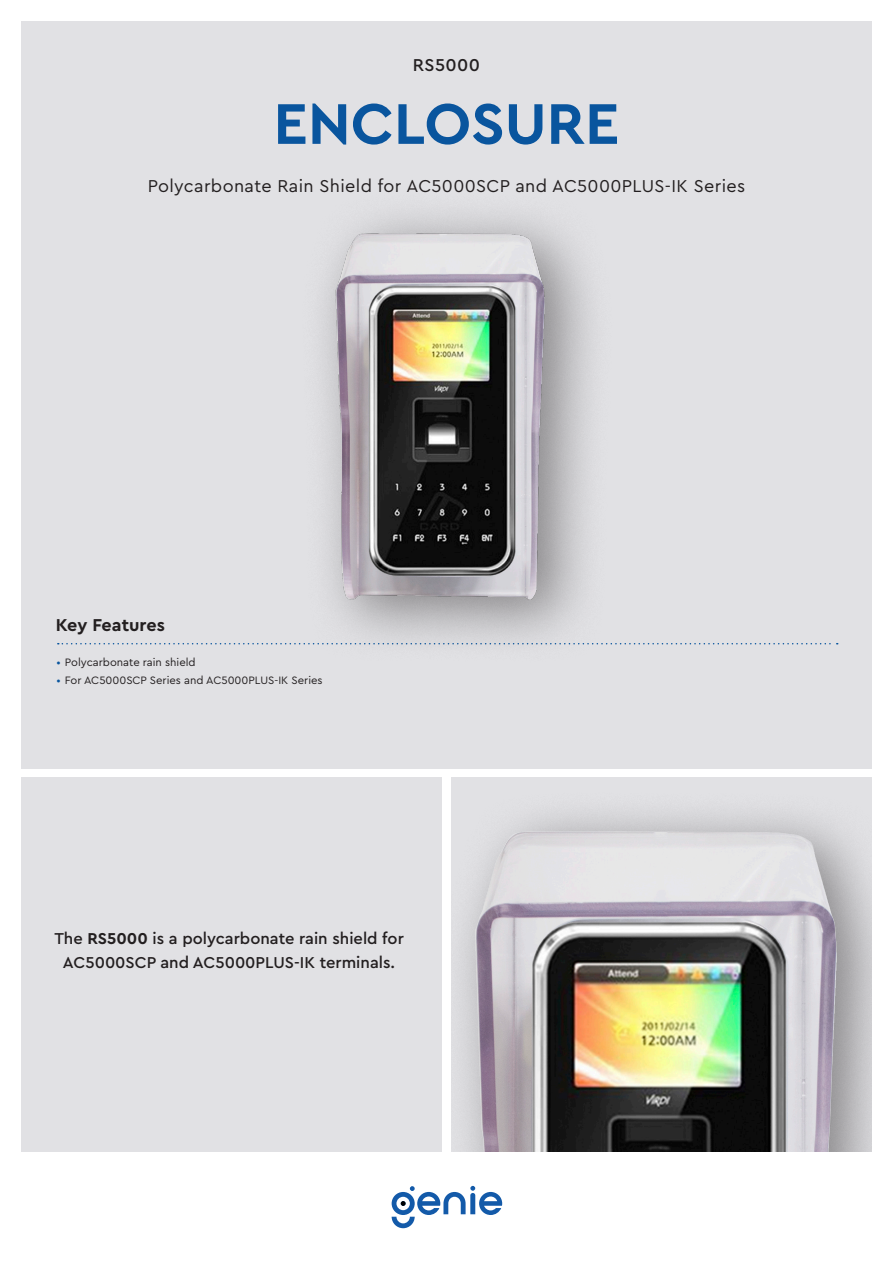
<style>
.page{position:relative;width:893px;height:1263px;background:#fff}
.page>*{position:absolute;margin:0;border:0;box-sizing:border-box;transform-origin:0 0}
.t1{font:700 60px "Cera Pro";color:#09559e}
.t2{font:18px "Cera Pro";letter-spacing:.02em;color:#231f20}
.t3{font:700 18px "Cera Pro";color:#231f20}
.t4{font:500 18px "Cera Pro";letter-spacing:.025em;color:#231f20}
.t5{font:500 16.5px/24px "Cera Pro";color:#231f20;text-align:center}
.t6{font:11.25px "Cera Pro";color:#231f20}
.s1{color:#09559e}
.s2{font-weight:700}
</style>
<div class="page">
<div style="left:21px;top:21px;width:851px;height:748px;background:#e1e1e4"></div>
<div style="left:21px;top:777px;width:421px;height:374px;background:#e1e1e4"></div>
<div style="left:451px;top:777px;width:421px;height:374px;background:#e1e1e4"></div>
<svg style="left:392px;top:1186px;width:110px;height:42px"></svg>
<svg style="left:58px;top:643px;width:780px;height:1px"></svg>
<div style="left:299px;top:192px;width:316px;height:471px;background:#231f20;opacity:.48"></div>
<img style="left:299px;top:209px;width:304px;height:418px">
<img style="left:451px;top:812px;width:420px;height:340px">
<p class="t4" style="left:413px;top:53px;width:69px">RS5000</p>
<p class="t1" style="left:274px;top:84px;width:347px">ENCLOSURE</p>
<p class="t2" style="left:148px;top:174px;width:599px">Polycarbonate Rain Shield for AC5000SCP and AC5000PLUS-IK Series</p>
<p class="t3" style="left:56px;top:613px;width:111px">Key Features</p>
<p class="t6" style="left:56px;top:655px;width:141px"><span class="s1">•</span> Polycarbonate rain shield</p>
<p class="t6" style="left:56px;top:673px;width:268px"><span class="s1">•</span> For AC5000SCP Series and AC5000PLUS-IK Series</p>
<p class="t5" style="left:54px;top:925px;width:351px">The <span class="s2">RS5000</span> is a polycarbonate rain shield for<br>AC5000SCP and AC5000PLUS-IK terminals.</p>
</div>
